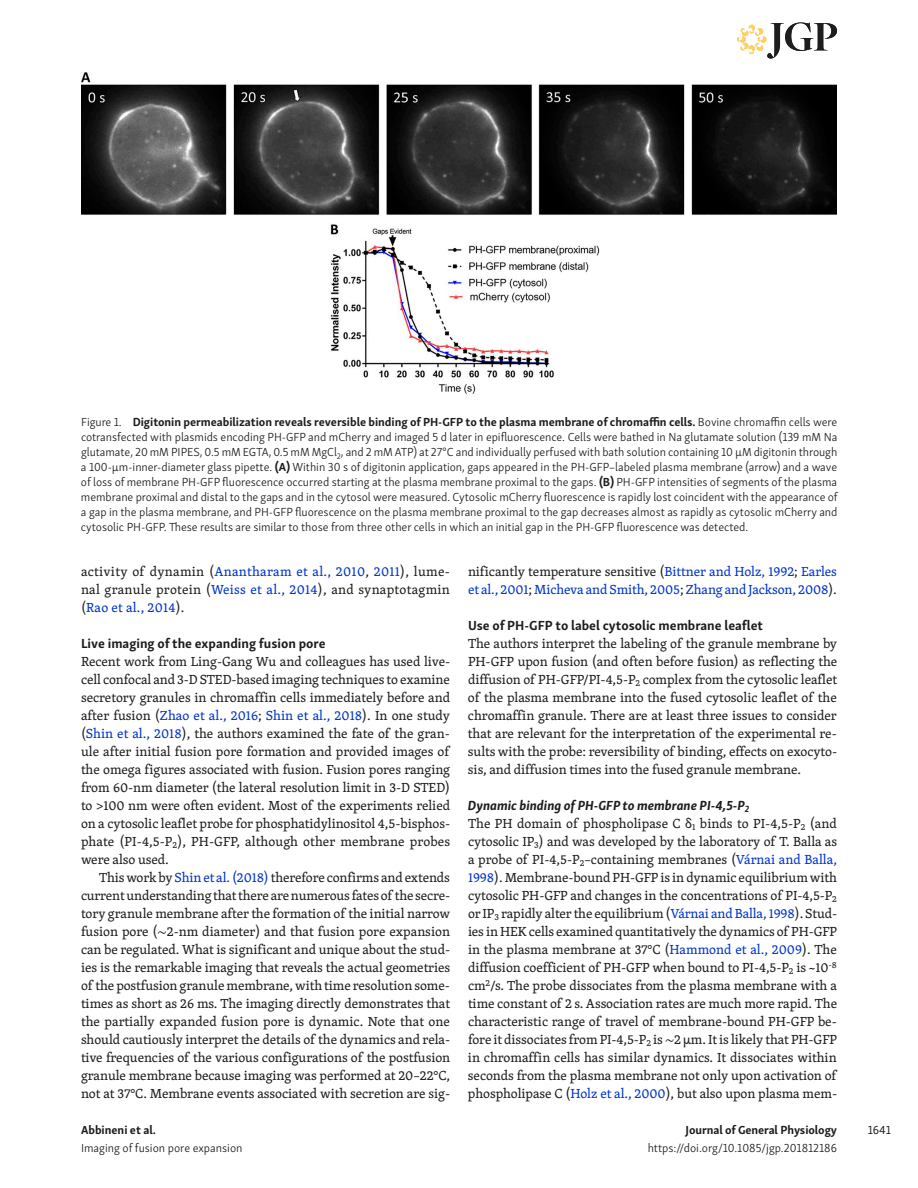
<style>
.page{position:relative;width:918px;height:1188px;background:#fff}
.page>*{position:absolute;margin:0;border:0;box-sizing:border-box;transform-origin:0 0}
.t1{font:13.5px/18px "Skolar PE";letter-spacing:-.005em;color:#1d1d1b;text-align:justify}
.t2{font:13.5px/18px "Skolar PE";letter-spacing:-.005em;color:#0034c9}
.t3{font:700 13.5px "Skolar Sans PE";color:#1d1d1b}
.t4{font:italic 700 13.5px "Skolar Sans PE";color:#1d1d1b}
.t5{font:300 12px/15px "Skolar Sans PE";letter-spacing:-.005em;color:#1d1d1b;text-align:justify}
.t6{font:700 12px "Skolar Sans PE";letter-spacing:-.005em;color:#1d1d1b}
.t7{font:12px "Skolar Sans PE";color:#1d1d1b}
.s1{font-weight:700}
.s2{color:#0034c9}
.s3{font-family:"STIX"}
.s4{color:#1d1d1b}
</style>
<div class="page">
<svg style="left:737px;top:23px;width:100px;height:35px"></svg>
<img style="left:81px;top:72px;width:756px;height:321px">
<p class="t5" style="left:81px;top:414px;width:758px">Figure 1. <span class="s1">Digitonin permeabilization reveals reversible binding of PH-GFP to the plasma membrane of chromaffin cells.</span> Bovine chromaffin cells were cotransfected with plasmids encoding PH-GFP and mCherry and imaged 5 d later in epifluorescence. Cells were bathed in Na glutamate solution (139 mM Na glutamate, 20 mM PIPES, 0.5 mM EGTA, 0.5 mM MgCl<sub>2</sub>, and 2 mM ATP) at 27°C and individually perfused with bath solution containing 10 µM digitonin through a 100-µm-inner-diameter glass pipette. <span class="s1">(A)</span> Within 30 s of digitonin application, gaps appeared in the PH-GFP–labeled plasma membrane (arrow) and a wave of loss of membrane PH-GFP fluorescence occurred starting at the plasma membrane proximal to the gaps. <span class="s1">(B)</span> PH-GFP intensities of segments of the plasma membrane proximal and distal to the gaps and in the cytosol were measured. Cytosolic mCherry fluorescence is rapidly lost coincident with the appearance of a gap in the plasma membrane, and PH-GFP fluorescence on the plasma membrane proximal to the gap decreases almost as rapidly as cytosolic mCherry and cytosolic PH-GFP. These results are similar to those from three other cells in which an initial gap in the PH-GFP fluorescence was detected.</p>
<p class="t1" style="left:81px;top:562px;width:371px">activity of dynamin (<span class="s2">Anantharam et al., 2010</span>, <span class="s2">2011</span>), lume&shy;nal granule protein (<span class="s2">Weiss et al., 2014</span>), and synaptotagmin (<span class="s2">Rao et al., 2014</span>).</p>
<p class="t3" style="left:81px;top:632px;width:246px">Live imaging of the expanding fusion pore</p>
<p class="t1" style="left:81px;top:652px;width:371px">Recent work from Ling-Gang Wu and colleagues has used live&shy;cell confocal and 3-D STED-based imaging techniques to examine secretory granules in chromaffin cells immediately before and after fusion (<span class="s2">Zhao et al., 2016</span>; <span class="s2">Shin et al., 2018</span>). In one study (<span class="s2">Shin et al., 2018</span>), the authors examined the fate of the gran&shy;ule after initial fusion pore formation and provided images of the omega figures associated with fusion. Fusion pores ranging from 60-nm diameter (the lateral resolution limit in 3-D STED) to &gt;100 nm were often evident. Most of the experiments relied on a cytosolic leaflet probe for phosphatidylinositol 4,5-bisphos&shy;phate (PI-4,5-P<sub>2</sub>), PH-GFP, although other membrane probes were also used.</p>
<p class="t1" style="left:81px;top:868px;width:371px;text-indent:18px">This work by <span class="s2">Shin et al. (2018)</span> therefore confirms and extends current understanding that there are numerous fates of the secre&shy;tory granule membrane after the formation of the initial narrow fusion pore (<span class="s3">∼</span>2-nm diameter) and that fusion pore expansion can be regulated. What is significant and unique about the stud&shy;ies is the remarkable imaging that reveals the actual geometries of the postfusion granule membrane, with time resolution some&shy;times as short as 26 ms. The imaging directly demonstrates that the partially expanded fusion pore is dynamic. Note that one should cautiously interpret the details of the dynamics and rela&shy;tive frequencies of the various configurations of the postfusion granule membrane because imaging was performed at 20–22°C, not at 37°C. Membrane events associated with secretion are sig-</p>
<p class="t6" style="left:81px;top:1120px;width:76px">Abbineni et al.</p>
<p class="t5" style="left:81px;top:1140px;width:163px">Imaging of fusion pore expansion</p>
<p class="t2" style="left:468px;top:562px;width:371px"><span class="s4">nificantly temperature sensitive (</span>Bittner and Holz, 1992<span class="s4">;</span> Earles et al., 2001<span class="s4">;</span> Micheva and Smith, 2005<span class="s4">;</span> Zhang and Jackson, 2008<span class="s4">).</span></p>
<p class="t3" style="left:468px;top:614px;width:297px">Use of PH-GFP to label cytosolic membrane leaflet</p>
<p class="t1" style="left:468px;top:634px;width:371px">The authors interpret the labeling of the granule membrane by PH-GFP upon fusion (and often before fusion) as reflecting the diffusion of PH-GFP/PI-4,5-P<sub>2</sub> complex from the cytosolic leaflet of the plasma membrane into the fused cytosolic leaflet of the chromaffin granule. There are at least three issues to consider that are relevant for the interpretation of the experimental re&shy;sults with the probe: reversibility of binding, effects on exocyto&shy;sis, and diffusion times into the fused granule membrane.</p>
<p class="t4" style="left:468px;top:795px;width:283px">Dynamic binding of PH-GFP to membrane PI-4,5-P<sub>2</sub></p>
<p class="t1" style="left:468px;top:814px;width:371px">The PH domain of phospholipase C δ<sub>1</sub> binds to PI-4,5-P<sub>2</sub> (and cytosolic IP<sub>3</sub>) and was developed by the laboratory of T. Balla as a probe of PI-4,5-P<sub>2</sub>–containing membranes (<span class="s2">Várnai and Balla, 1998</span>). Membrane-bound PH-GFP is in dynamic equilibrium with cytosolic PH-GFP and changes in the concentrations of PI-4,5-P<sub>2 </sub>or IP<sub>3</sub> rapidly alter the equilibrium (<span class="s2">Várnai and Balla, 1998</span>). Stud&shy;ies in HEK cells examined quantitatively the dynamics of PH-GFP in the plasma membrane at 37°C (<span class="s2">Hammond et al., 2009</span>). The diffusion coefficient of PH-GFP when bound to PI-4,5-P<sub>2</sub> is ~10<sup>-8 </sup>cm<sup>2</sup>/s. The probe dissociates from the plasma membrane with a time constant of 2 s. Association rates are much more rapid. The characteristic range of travel of membrane-bound PH-GFP be&shy;fore it dissociates from PI-4,5-P<sub>2</sub> is <span class="s3">∼</span>2 µm. It is likely that PH-GFP in chromaffin cells has similar dynamics. It dissociates within seconds from the plasma membrane not only upon activation of phospholipase C (<span class="s2">Holz et al., 2000</span>), but also upon plasma mem-</p>
<p class="t6" style="left:686px;top:1120px;width:153px">Journal of General Physiology</p>
<p class="t5" style="left:648px;top:1140px;width:191px">https://doi.org/10.1085/jgp.201812186</p>
<p class="t7" style="left:868px;top:1121px;width:25px">1641</p>
</div>
